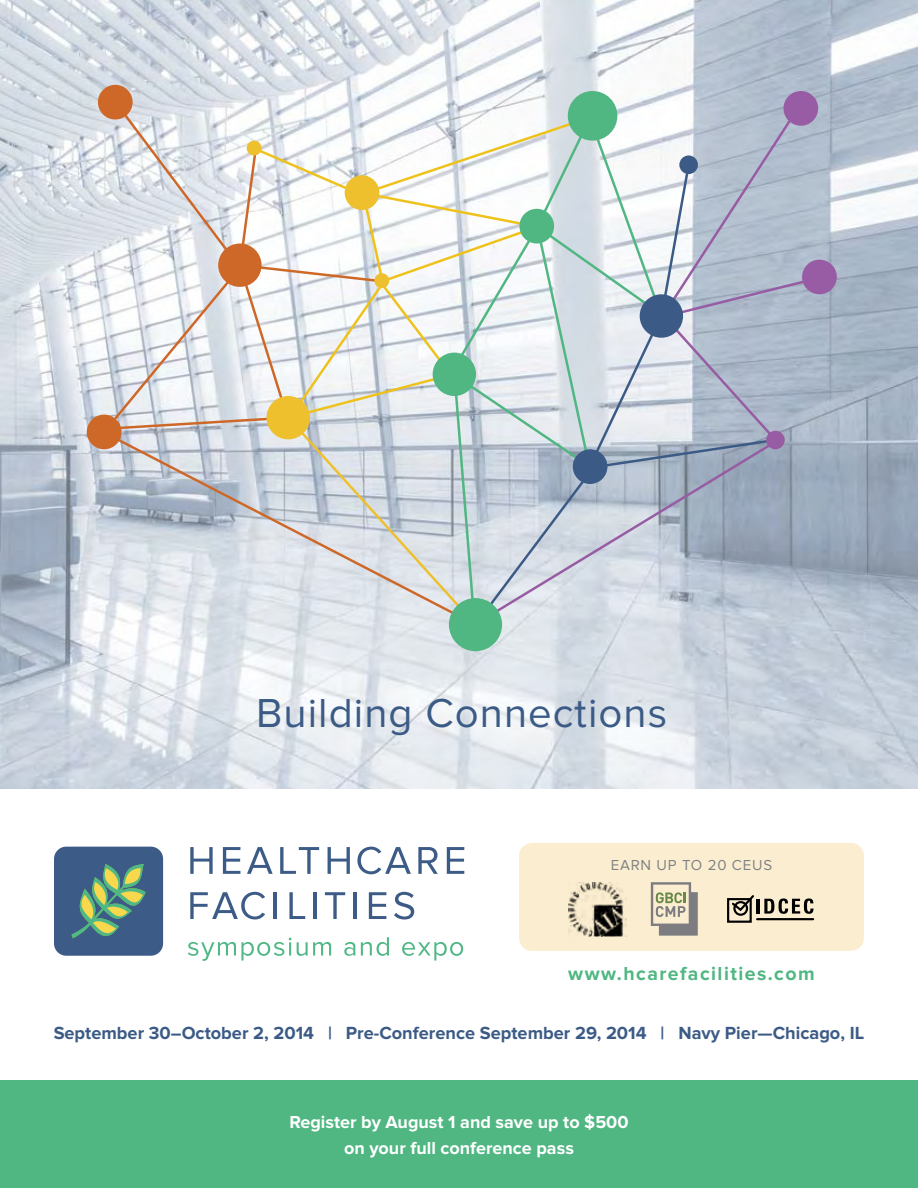
<style>
.page{position:relative;width:918px;height:1188px;background:#fff}
.page>*{position:absolute;margin:0;border:0;box-sizing:border-box;transform-origin:0 0}
.t1{font:41.85px "Proxima Nova";letter-spacing:.025em;color:#3b5b86}
.t2{font:700 19.5px "Proxima Nova";letter-spacing:.075em;color:#50b682}
.t3{font:700 18.15px "Proxima Nova";color:#3b5b86}
.t4{font:700 18px/25.5px "Proxima Nova";color:#fff;text-align:center}
.t5{font:15px "Proxima Nova";letter-spacing:.05em;color:#808285}
</style>
<div class="page">
<img style="left:0;top:0;width:918px;height:788px">
<svg style="left:101px;top:99px;width:157px;height:316px"></svg>
<div style="left:98px;top:85px;width:35px;height:35px;background:#ce6828;border-radius:50%"></div>
<div style="left:87px;top:415px;width:34px;height:34px;background:#ce6828;border-radius:50%"></div>
<svg style="left:660px;top:99px;width:125px;height:14px"></svg>
<div style="left:568px;top:91px;width:49px;height:50px;background:#50b682;border-radius:50%"></div>
<div style="left:783px;top:91px;width:35px;height:35px;background:#975ca3;border-radius:50%"></div>
<div style="left:802px;top:260px;width:35px;height:34px;background:#975ca3;border-radius:50%"></div>
<svg style="left:102px;top:113px;width:721px;height:516px"></svg>
<svg style="left:100px;top:429px;width:379px;height:199px"></svg>
<svg style="left:471px;top:438px;width:308px;height:190px"></svg>
<div style="left:449px;top:598px;width:53px;height:53px;background:#50b682;border-radius:50%"></div>
<svg style="left:190px;top:847px;width:23px;height:27px"></svg>
<svg style="left:223px;top:847px;width:17px;height:27px"></svg>
<svg style="left:247px;top:847px;width:26px;height:27px"></svg>
<svg style="left:280px;top:847px;width:39px;height:27px"></svg>
<svg style="left:328px;top:847px;width:22px;height:27px"></svg>
<svg style="left:357px;top:847px;width:54px;height:27px"></svg>
<svg style="left:418px;top:847px;width:20px;height:27px"></svg>
<svg style="left:447px;top:847px;width:17px;height:27px"></svg>
<svg style="left:190px;top:892px;width:75px;height:27px"></svg>
<hr style="left:273px;top:892px;width:4px;height:27px;background:#3c5b86">
<svg style="left:289px;top:892px;width:16px;height:27px"></svg>
<hr style="left:313px;top:892px;width:3px;height:27px;background:#3c5b86">
<svg style="left:325px;top:892px;width:20px;height:27px"></svg>
<hr style="left:354px;top:892px;width:3px;height:27px;background:#3c5b86">
<svg style="left:369px;top:892px;width:17px;height:27px"></svg>
<svg style="left:394px;top:892px;width:20px;height:27px"></svg>
<svg style="left:188px;top:938px;width:143px;height:23px"></svg>
<svg style="left:344px;top:942px;width:11px;height:14px"></svg>
<svg style="left:361px;top:937px;width:28px;height:19px"></svg>
<svg style="left:402px;top:942px;width:61px;height:19px"></svg>
<div style="left:54px;top:847px;width:109px;height:109px;background:#3c5b86;border-radius:12px"></div>
<svg style="left:72px;top:864px;width:74px;height:74px"></svg>
<div style="left:0;top:1080px;width:918px;height:108px;background:#50b682"></div>
<div style="left:519px;top:843px;width:345px;height:108px;background:#fbeed0;border-radius:14px"></div>
<img style="left:569px;top:882px;width:58px;height:55px">
<div style="left:727px;top:898px;width:25px;height:25px;border:2px solid #000"></div>
<svg style="left:730px;top:895px;width:84px;height:26px"></svg>
<svg style="left:651px;top:882px;width:47px;height:54px"></svg>
<h1 class="t1" style="left:256px;top:689px;width:412px">Building Connections</h1>
<p class="t5" style="left:611px;top:856px;width:163px">EARN UP TO 20 CEUS</p>
<p class="t2" style="left:568px;top:962px;width:248px">www.hcarefacilities.com</p>
<p class="t3" style="left:54px;top:1023px;width:812px">September 30–October 2, 2014 | Pre-Conference September 29, 2014 | Navy Pier—Chicago, IL</p>
<p class="t4" style="left:289px;top:1110px;width:341px">Register by August 1 and save up to $500 on your full conference pass</p>
</div>
